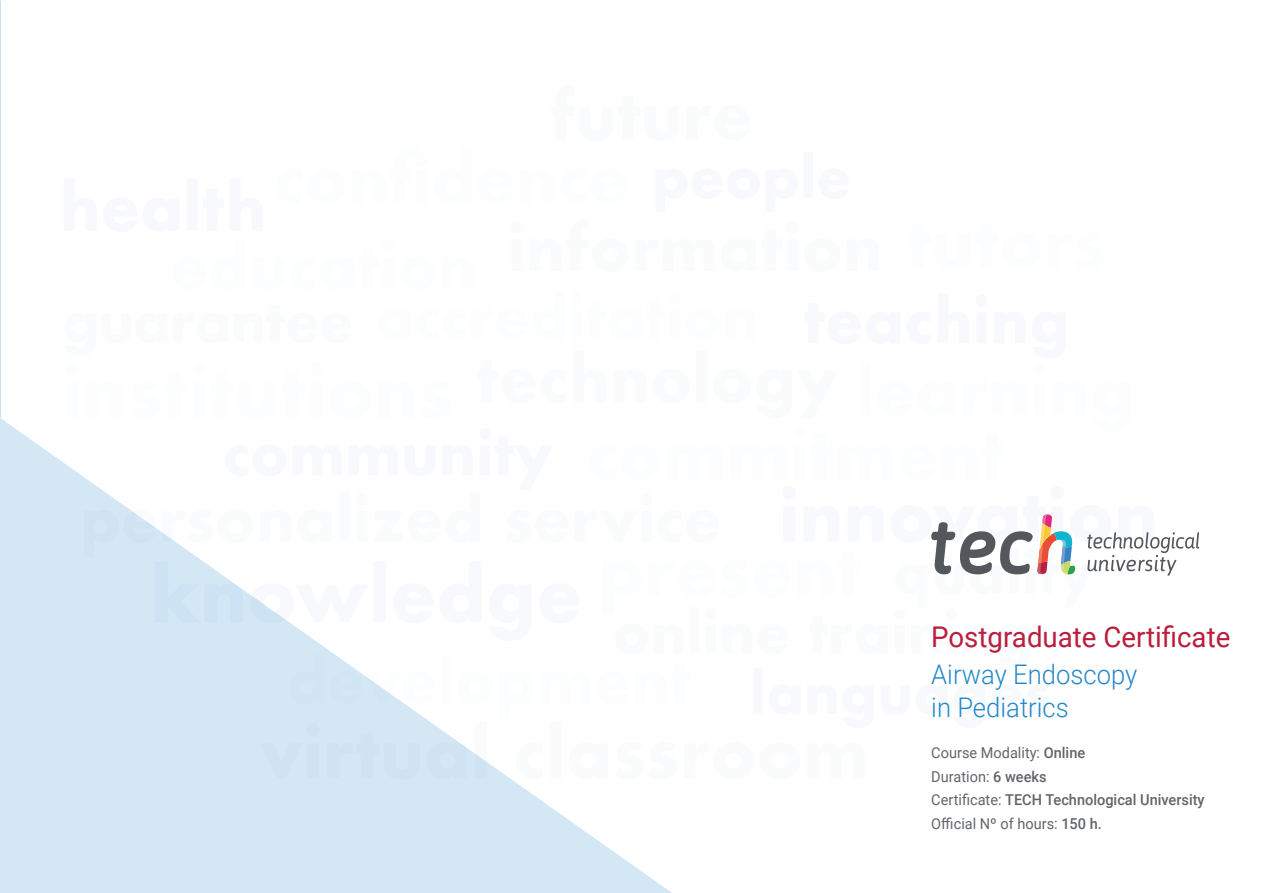
<style>
.page{position:relative;width:1263px;height:893px;background:#fff}
.page>*{position:absolute;margin:0;border:0;box-sizing:border-box;transform-origin:0 0}
.t1{font:28.5px "Roboto";color:#ba1e3c}
.t2{font:300 27px/33px "Roboto";color:#2488c9;scale:.95 1}
.t3{font:15px/23.7px "Roboto";color:#61646a}
.s1{font-weight:500}
</style>
<div class="page">
<svg style="left:0;top:418px;width:672px;height:475px;background:#d8e9f5"></svg>
<svg style="left:64px;top:418px;width:1135px;height:361px"></svg>
<h1 class="t1" style="left:931px;top:617px;width:301px">Postgraduate Certificate</h1>
<h2 class="t2" style="left:931px;top:657px;width:218px">Airway Endoscopy in Pediatrics</h2>
<p class="t3" style="left:931px;top:740px;width:275px">Course Modality: <span class="s1">Online<br></span>Duration: <span class="s1">6 weeks<br></span>Certificate: <span class="s1">TECH Technological University<br></span>Official Nº of hours: <span class="s1">150 h.</span></p>
</div>
